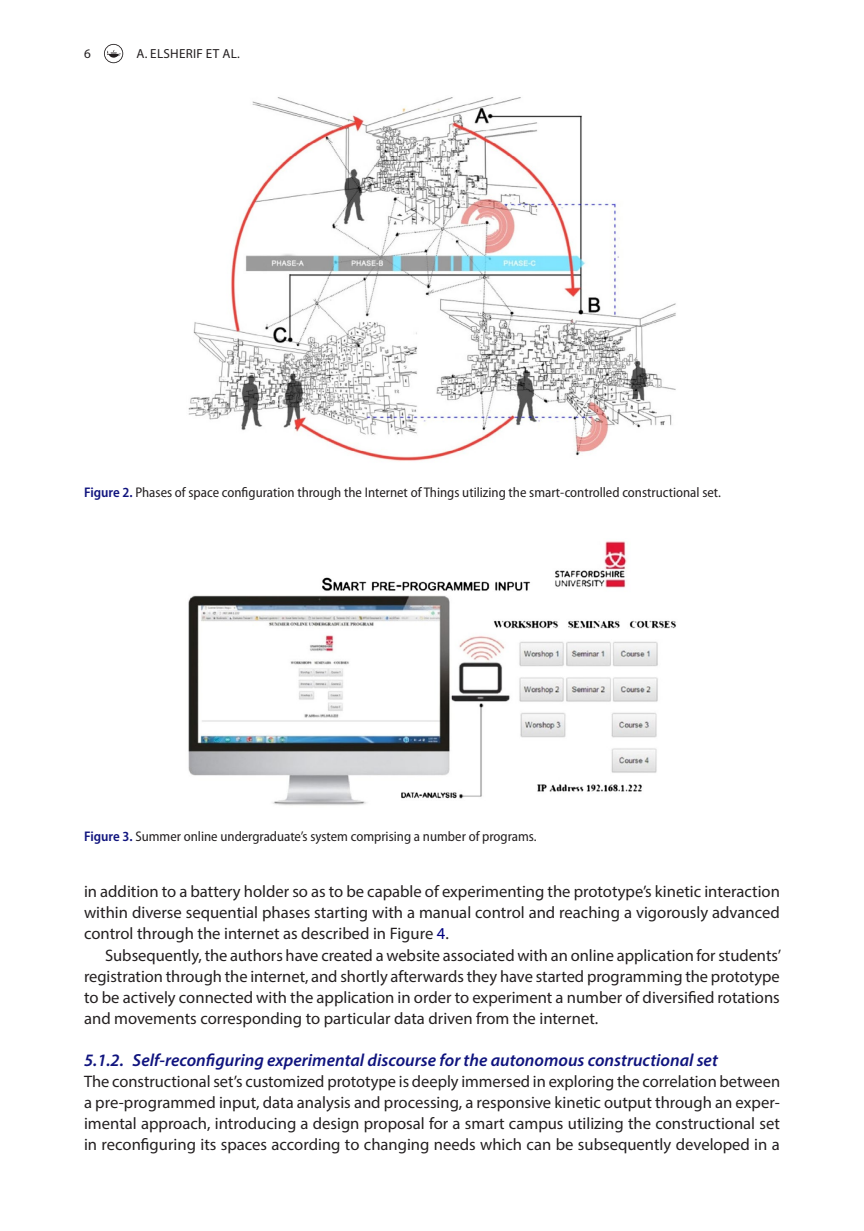
<style>
.page{position:relative;width:864px;height:1231px;background:#fff}
.page>*{position:absolute;margin:0;border:0;box-sizing:border-box;transform-origin:0 0}
.t1{font:italic 600 17.5px "Myriad Pro";color:#10147e}
.t2{font:16.62px/21px "Myriad Pro";color:#231f20;text-align:justify}
.t3{font:semi-condensed 14px "Myriad Pro";color:#231f20}
.t4{font:13.12px "Myriad Pro";letter-spacing:.02em;color:#231f20}
.s1{font-weight:600;color:#10147e}
.s2{color:#000080}
</style>
<div class="page">
<svg style="left:104px;top:44px;width:19px;height:19px"></svg>
<img style="left:188px;top:97px;width:488px;height:364px">
<img style="left:188px;top:541px;width:488px;height:265px">
<p class="t4" style="left:84px;top:45px;width:8px">6</p>
<p class="t4" style="left:136px;top:45px;width:105px">A. ELSHERIF ET AL.</p>
<p class="t3" style="left:84px;top:485px;width:638px"><span class="s1">Figure 2.</span> Phases of space configuration through the Internet of Things utilizing the smart-controlled constructional set.</p>
<p class="t3" style="left:84px;top:829px;width:454px"><span class="s1">Figure 3.</span> Summer online undergraduate’s system comprising a number of programs.</p>
<p class="t2" style="left:84px;top:881px;width:697px">in addition to a battery holder so as to be capable of experimenting the prototype’s kinetic interaction within diverse sequential phases starting with a manual control and reaching a vigorously advanced control through the internet as described in Figure <span class="s2">4</span>.</p>
<p class="t2" style="left:84px;top:944px;width:698px;text-indent:21px">Subsequently, the authors have created a website associated with an online application for students’ registration through the internet, and shortly afterwards they have started programming the prototype to be actively connected with the application in order to experiment a number of diversified rotations and movements corresponding to particular data driven from the internet.</p>
<p class="t1" style="left:84px;top:1048px;width:635px">5.1.2. Self-reconfiguring experimental discourse for the autonomous constructional set</p>
<p class="t2" style="left:84px;top:1070px;width:697px">The constructional set’s customized prototype is deeply immersed in exploring the correlation between a pre-programmed input, data analysis and processing, a responsive kinetic output through an exper&shy;imental approach, introducing a design proposal for a smart campus utilizing the constructional set in reconfiguring its spaces according to changing needs which can be subsequently developed in a</p>
</div>
